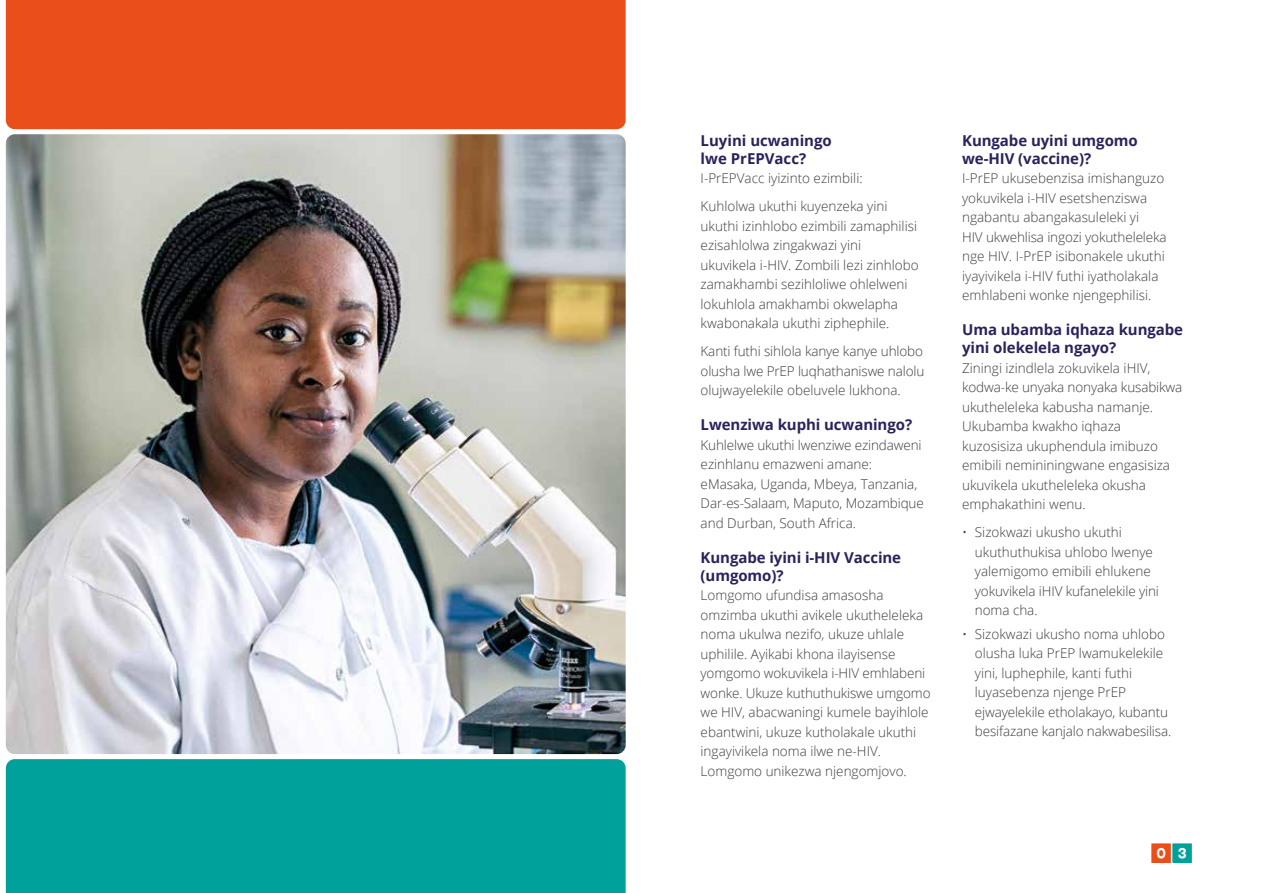
<style>
.page{position:relative;width:1263px;height:893px;background:#fff}
.page>*{position:absolute;margin:0;border:0;box-sizing:border-box;transform-origin:0 0}
.t1{font:21px "Woodkit Solid Std Alphabet B";color:#e94e1b}
.t2{font:700 15px/18px "Open Sans";letter-spacing:-.005em;color:#29235c}
.t3{font:300 13.5px/19.5px "Open Sans";color:#3c3c3b}
.s1{color:#00a19a}
</style>
<div class="page">
<img style="left:6px;top:134px;width:620px;height:620px">
<div style="left:6px;top:0;width:620px;height:129px;background:#e94e1b"></div>
<div style="left:6px;top:759px;width:620px;height:134px;background:#00a19a"></div>
<p class="t2" style="left:701px;top:131px;width:133px">Luyini ucwaningo lwe PrEPVacc?</p>
<p class="t3" style="left:701px;top:164px;width:188px;line-height:28px">I-PrEPVacc iyizinto ezimbili:<br>Kuhlolwa ukuthi kuyenzeka yini</p>
<p class="t3" style="left:701px;top:216px;width:220px">ukuthi izinhlobo ezimbili zamaphilisi ezisahlolwa zingakwazi yini ukuvikela i-HIV. Zombili lezi zinhlobo zamakhambi sezihloliwe ohlelweni lokuhlola amakhambi okwelapha kwabonakala ukuthi ziphephile.</p>
<p class="t3" style="left:701px;top:341px;width:225px;text-align:justify">Kanti futhi sihlola kanye kanye uhlobo olusha lwe PrEP luqhathaniswe nalolu olujwayelekile obeluvele lukhona.</p>
<p class="t2" style="left:701px;top:415px;width:213px">Lwenziwa kuphi ucwaningo?</p>
<p class="t3" style="left:701px;top:435px;width:225px">Kuhlelwe ukuthi lwenziwe ezindaweni ezinhlanu emazweni amane: eMasaka, Uganda, Mbeya, Tanzania,<br>Dar-es-Salaam, Maputo, Mozambique and Durban, South Africa.</p>
<p class="t2" style="left:701px;top:548px;width:202px">Kungabe iyini i-HIV Vaccine (umgomo)?</p>
<p class="t3" style="left:701px;top:585px;width:231px">Lomgomo ufundisa amasosha omzimba ukuthi avikele ukutheleleka noma ukulwa nezifo, ukuze uhlale uphilile. Ayikabi khona ilayisense yomgomo wokuvikela i-HIV emhlabeni wonke. Ukuze kuthuthukiswe umgomo we HIV, abacwaningi kumele bayihlole ebantwini, ukuze kutholakale ukuthi ingayivikela noma ilwe ne-HIV.<br>Lomgomo unikezwa njengomjovo.</p>
<p class="t2" style="left:962px;top:131px;width:177px">Kungabe uyini umgomo we-HIV (vaccine)?</p>
<p class="t3" style="left:962px;top:168px;width:206px">I-PrEP ukusebenzisa imishanguzo yokuvikela i-HIV esetshenziswa ngabantu abangakasuleleki yi<br>HIV ukwehlisa ingozi yokutheleleka nge HIV. I-PrEP isibonakele ukuthi iyayivikela i-HIV futhi iyatholakala emhlabeni wonke njengephilisi.</p>
<p class="t2" style="left:962px;top:320px;width:222px">Uma ubamba iqhaza kungabe yini olekelela ngayo?</p>
<p class="t3" style="left:962px;top:358px;width:222px">Ziningi izindlela zokuvikela iHIV, kodwa-ke unyaka nonyaka kusabikwa ukutheleleka kabusha namanje.<br>Ukubamba kwakho iqhaza kuzosisiza ukuphendula imibuzo emibili nemininingwane engasisiza ukuvikela ukutheleleka okusha emphakathini wenu.</p>
<p class="t3" style="left:975px;top:522px;width:186px;text-indent:-13px">• Sizokwazi ukusho ukuthi ukuthuthukisa uhlobo lwenye yalemigomo emibili ehlukene yokuvikela iHIV kufanelekile yini noma cha.</p>
<p class="t3" style="left:975px;top:624px;width:198px;text-indent:-13px">• Sizokwazi ukusho noma uhlobo olusha luka PrEP lwamukelekile yini, luphephile, kanti futhi luyasebenza njenge PrEP ejwayelekile etholakayo, kubantu besifazane kanjalo nakwabesilisa.</p>
<h1 class="t1" style="left:1151px;top:843px;width:43px">0<span class="s1">3</span></h1>
</div>
